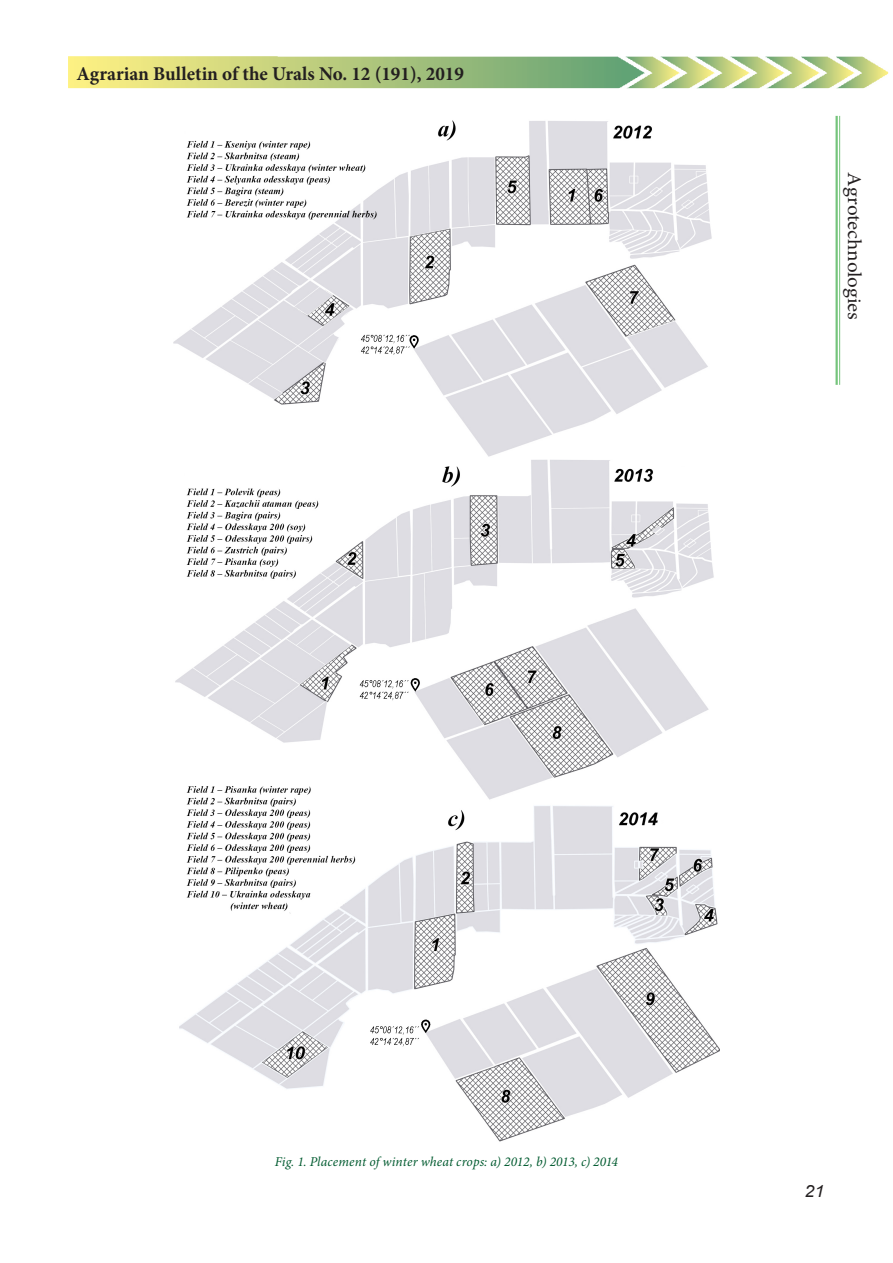
<style>
.page{position:relative;width:893px;height:1263px;background:#fff}
.page>*{position:absolute;margin:0;border:0;box-sizing:border-box;transform-origin:0 0}
.t1{font:700 19.5px "Minion Pro";color:#231f20}
.t2{font:19.5px "Minion Pro";letter-spacing:-.005em;color:#231f20;scale:1.08 1}
.t3{font:italic 16.8px "Arial";color:#231f20;scale:1.08 1}
.рисунок{font:italic 13.5px "Minion Pro";letter-spacing:.005em;color:#025b30}
</style>
<div class="page">
<hr style="left:835px;top:116px;width:3px;height:269px;background:#40ae49">
<hr style="left:839px;top:116px;width:1px;height:269px;background:#40ae49">
<img style="left:68px;top:56px;width:820px;height:32px">
<img style="left:173px;top:120px;width:547px;height:1022px">
<h1 class="t1" style="left:77px;top:60px;width:389px">Agrarian Bulletin of the Urals No. 12 (191), 2019</h1>
<h1 class="t2" style="left:868px;top:172px;width:138px;rotate:90deg">Agrotechnologies</h1>
<p class="рисунок" style="left:275px;top:1152px;width:345px">Fig. 1. Placement of winter wheat crops: а) 2012, b) 2013, c) 2014</p>
<p class="t3" style="left:804px;top:1181px;width:20px">21</p>
</div>
